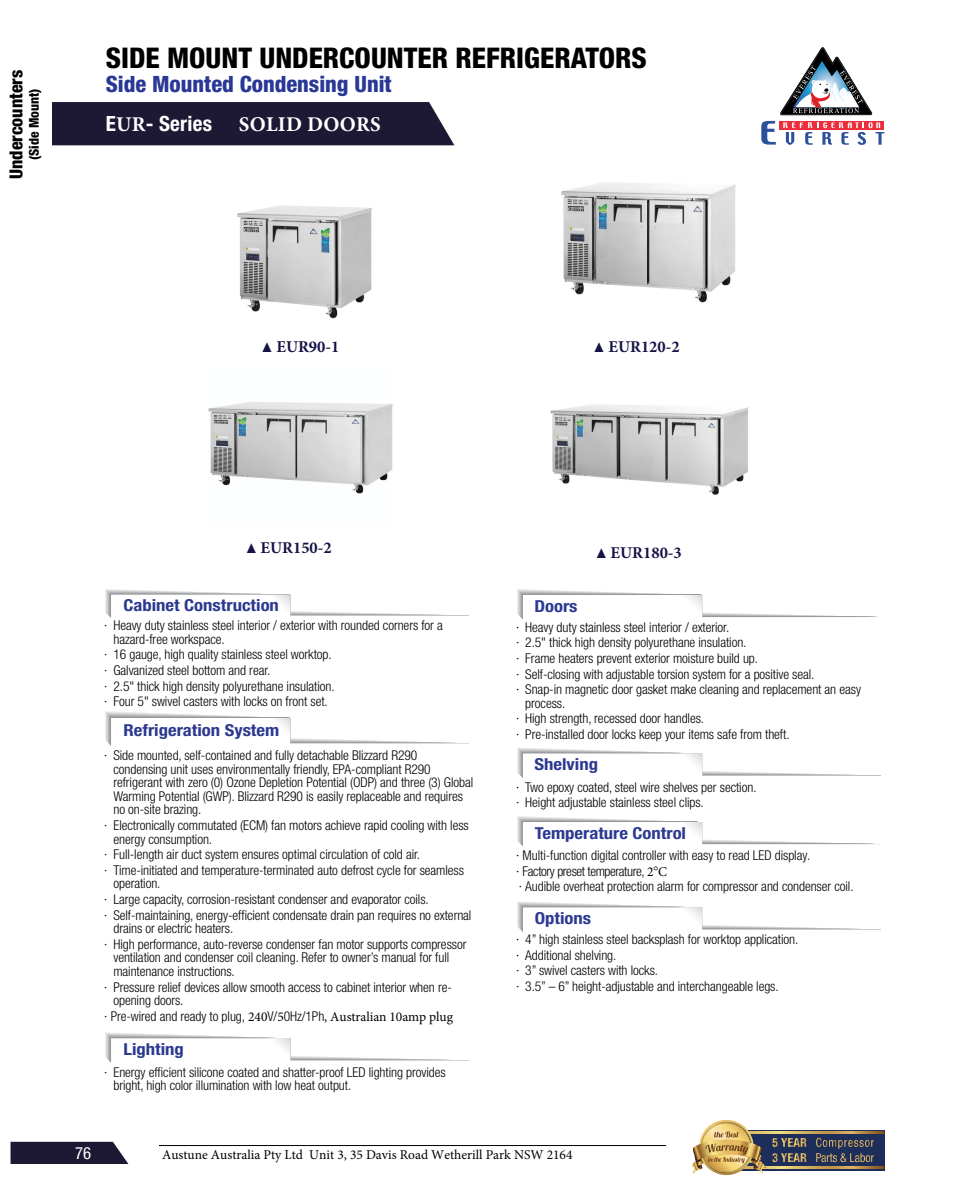
<style>
.page{position:relative;width:970px;height:1188px;background:#fff}
.page>*{position:absolute;margin:0;border:0;box-sizing:border-box;transform-origin:0 0}
.t1{font:800 condensed 28.5px "Helvetica Neue LT Std";color:#000}
.t2{font:800 condensed 22.5px "Helvetica Neue LT Std";color:#293896}
.t3{font:700 condensed 21px "Helvetica Neue LT Std";letter-spacing:.01em;color:#fff}
.t4{font:700 21px "Minion Pro";letter-spacing:.01em;color:#fff}
.t5{font:800 condensed 18px "Helvetica Neue LT Std";color:#000}
.t6{font:condensed 16.8px "Helvetica Neue LT Std";color:#fff}
.t7{font:700 condensed 16.5px "Helvetica Neue LT Std";color:#2b3990;scale:1.13 1}
.t8{font:700 16.5px "Minion Pro";color:#161347}
.t9{font:300 condensed 13.5px/15.6px "Helvetica Neue LT Std";letter-spacing:-.005em;color:#000}
.t10{font:13.5px "Minion Pro";color:#000}
.t11{font:800 condensed 13.5px "Helvetica Neue LT Std";color:#000}
.s1{font-family:"Minion Pro";font-stretch:normal}
.s2{font-family:"Minion Pro";font-weight:400;font-stretch:normal}
</style>
<div class="page">
<div style="left:779px;top:121px;width:104px;height:8px;background:#eb2d3c"></div>
<svg style="left:783px;top:122px;width:101px;height:23px"></svg>
<svg style="left:761px;top:121px;width:14px;height:24px"></svg>
<svg style="left:780px;top:47px;width:91px;height:68px"></svg>
<svg style="left:765px;top:1130px;width:119px;height:40px;background:#384059"></svg>
<svg style="left:765px;top:1132px;width:119px;height:1px"></svg>
<svg style="left:765px;top:1166px;width:119px;height:2px"></svg>
<svg style="left:772px;top:1138px;width:34px;height:9px"></svg>
<svg style="left:772px;top:1153px;width:34px;height:9px"></svg>
<svg style="left:815px;top:1138px;width:58px;height:24px"></svg>
<svg style="left:692px;top:1120px;width:73px;height:55px"></svg>
<hr style="left:159px;top:1145px;width:506px;height:1px;background:#000">
<div style="left:52px;top:102px;width:402px;height:43px;background:#1d1934"></div>
<svg style="left:105px;top:589px;width:364px;height:29px"></svg>
<svg style="left:105px;top:711px;width:364px;height:35px"></svg>
<svg style="left:105px;top:1032px;width:364px;height:31px"></svg>
<svg style="left:517px;top:589px;width:361px;height:30px"></svg>
<svg style="left:517px;top:748px;width:364px;height:30px"></svg>
<svg style="left:517px;top:816px;width:364px;height:30px"></svg>
<svg style="left:517px;top:901px;width:364px;height:31px"></svg>
<div style="left:11px;top:1142px;width:117px;height:22px;background:#1d1934"></div>
<img style="left:237px;top:205px;width:135px;height:114px">
<img style="left:561px;top:182px;width:174px;height:121px">
<img style="left:208px;top:402px;width:185px;height:92px">
<img style="left:550px;top:404px;width:198px;height:91px">
<h3 class="t5" style="left:5px;top:179px;width:111px;rotate:-90deg">Undercounters</h3>
<p class="t11" style="left:26px;top:160px;width:73px;rotate:-90deg">(Side Mount)</p>
<h1 class="t1" style="left:106px;top:41px;width:542px">SIDE MOUNT UNDERCOUNTER REFRIGERATORS</h1>
<h2 class="t2" style="left:106px;top:70px;width:287px">Side Mounted Condensing Unit</h2>
<h3 class="t3" style="left:106px;top:111px;width:108px">E<span class="s1">UR</span>- Series</h3>
<h3 class="t4" style="left:239px;top:110px;width:143px">SOLID DOORS</h3>
<p class="t8" style="left:276px;top:335px;width:64px">EUR90-1</p>
<p class="t8" style="left:608px;top:335px;width:73px">EUR120-2</p>
<p class="t8" style="left:260px;top:536px;width:73px">EUR150-2</p>
<p class="t8" style="left:610px;top:541px;width:73px">EUR180-3</p>
<p class="t7" style="left:123px;top:595px;width:139px">Cabinet Construction</p>
<p class="t9" style="left:113px;top:618px;width:331px;line-height:13.5px;text-indent:-9px">∙ Heavy duty stainless steel interior / exterior with rounded corners for a hazard-free workspace.</p>
<p class="t9" style="left:104px;top:647px;width:232px">∙ 16 gauge, high quality stainless steel worktop. ∙ Galvanized steel bottom and rear.<br>∙ 2.5" thick high density polyurethane insulation. ∙ Four 5" swivel casters with locks on front set.</p>
<p class="t7" style="left:123px;top:720px;width:139px">Refrigeration System</p>
<p class="t9" style="left:113px;top:749px;width:361px;line-height:13.5px;text-indent:-9px">∙ Side mounted, self-contained and fully detachable Blizzard R290 condensing unit uses environmentally friendly, EPA-compliant R290 refrigerant with zero (0) Ozone Depletion Potential (ODP) and three (3) Global Warming Potential (GWP). Blizzard R290 is easily replaceable and requires no on-site brazing.</p>
<p class="t9" style="left:113px;top:818px;width:357px;line-height:13.5px;text-indent:-9px">∙ Electronically commutated (ECM) fan motors achieve rapid cooling with less energy consumption.</p>
<p class="t9" style="left:104px;top:847px;width:361px">∙ Full-length air duct system ensures optimal circulation of cold air.<br>∙ Time-initiated and temperature-terminated auto defrost cycle for seamless</p>
<p class="t9" style="left:104px;top:876px;width:368px;text-indent:9px">operation.<br>∙ Large capacity, corrosion-resistant condenser and evaporator coils.<br>∙ Self-maintaining, energy-efficient condensate drain pan requires no external</p>
<p class="t9" style="left:104px;top:921px;width:363px;text-indent:9px">drains or electric heaters.<br>∙ High performance, auto-reverse condenser fan motor supports compressor</p>
<p class="t9" style="left:113px;top:951px;width:337px;line-height:13.5px">ventilation and condenser coil cleaning. Refer to owner’s manual for full maintenance instructions.</p>
<p class="t9" style="left:113px;top:980px;width:340px;line-height:13.5px;text-indent:-9px">∙ Pressure relief devices allow smooth access to cabinet interior when re&shy;opening doors.</p>
<p class="t9" style="left:104px;top:1008px;width:350px">∙ Pre-wired and ready to plug, <span class="s2">240</span>V/<span class="s2">5</span>0Hz/1Ph<span class="s2">, Australian 10amp plug</span></p>
<p class="t7" style="left:123px;top:1039px;width:55px">Lighting</p>
<p class="t9" style="left:113px;top:1065px;width:333px;line-height:13.5px;text-indent:-9px">∙ Energy efficient silicone coated and shatter-proof LED lighting provides bright, high color illumination with low heat output.</p>
<p class="t7" style="left:534px;top:596px;width:40px">Doors</p>
<p class="t9" style="left:516px;top:619px;width:346px">∙ Heavy duty stainless steel interior / exterior.<br>∙ 2.5" thick high density polyurethane insulation.<br>∙ Frame heaters prevent exterior moisture build up.<br>∙ Self-closing with adjustable torsion system for a positive seal.<br>∙ Snap-in magnetic door gasket make cleaning and replacement an easy</p>
<p class="t9" style="left:516px;top:695px;width:275px;text-indent:9px">process.<br>∙ High strength, recessed door handles.<br>∙ Pre-installed door locks keep your items safe from theft.</p>
<p class="t7" style="left:534px;top:755px;width:58px">Shelving</p>
<p class="t9" style="left:516px;top:779px;width:242px">∙ Two epoxy coated, steel wire shelves per section. ∙ Height adjustable stainless steel clips.</p>
<p class="t7" style="left:534px;top:823px;width:135px">Temperature Control</p>
<p class="t9" style="left:516px;top:847px;width:339px">∙ Multi-function digital controller with easy to read LED display.<br>∙ Factory preset temperature, <span class="s2">2</span>°<span class="s2">C<br></span>∙ Audible overheat protection alarm for compressor and condenser coil.</p>
<p class="t7" style="left:534px;top:908px;width:51px">Options</p>
<p class="t9" style="left:516px;top:931px;width:283px">∙ 4” high stainless steel backsplash for worktop application. ∙ Additional shelving.<br>∙ 3” swivel casters with locks.<br>∙ 3.5” – 6” height-adjustable and interchangeable legs.</p>
<p class="t6" style="left:75px;top:1143px;width:18px">76</p>
<p class="t10" style="left:162px;top:1146px;width:412px">Austune Australia Pty Ltd Unit 3, 35 Davis Road Wetherill Park NSW 2164</p>
</div>
